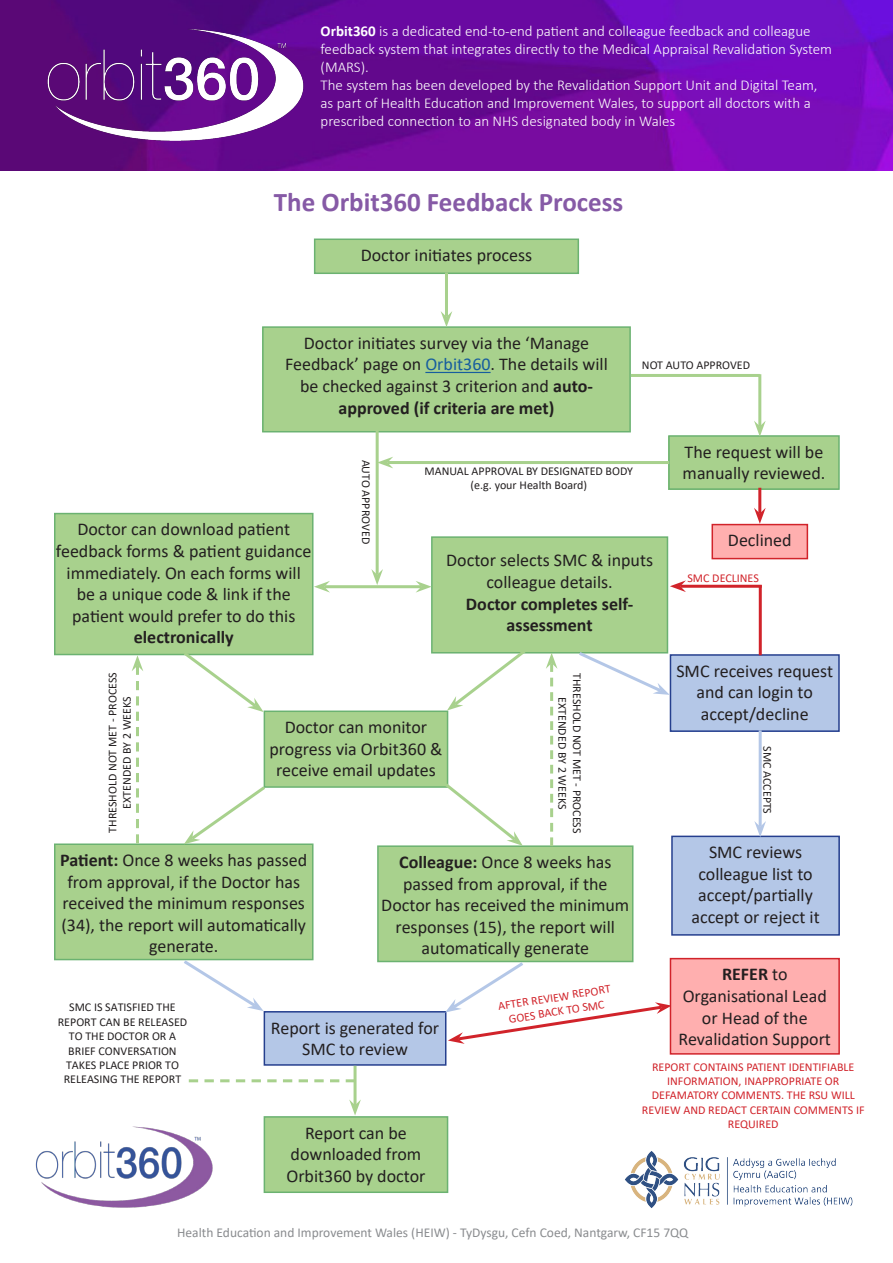
<style>
.page{position:relative;width:893px;height:1263px;background:#fff}
.page>*{position:absolute;margin:0;border:0;box-sizing:border-box;transform-origin:0 0}
.t1{font:700 27px "Calibri";color:#865aa6}
.t2{font:18px/21.6px "Calibri";color:#231f20;text-align:center}
.t3{font:700 18px "Calibri";color:#231f20}
.t4{font:300 15px/18px "Calibri";color:#fff}
.t5{font:13.5px "Calibri";color:#8a8c8f}
.t6{font:12px/14.4px "Calibri";color:#231f20;text-align:center}
.t7{font:12px/14.4px "Calibri";color:#d1232a;text-align:center}
.s1{font-weight:700}
.s2{color:#175d9e}
</style>
<div class="page">
<img style="left:0;top:0;width:893px;height:170px">
<img style="left:35px;top:1126px;width:178px;height:82px">
<img style="left:625px;top:1151px;width:228px;height:57px">
<div style="left:315px;top:239px;width:263px;height:34px;background:#a8d18d"></div>
<div style="left:314px;top:238px;width:265px;height:36px;border:2px solid #6bb271"></div>
<div style="left:263px;top:327px;width:367px;height:105px;background:#a8d18d"></div>
<hr style="left:425px;top:372px;width:66px;height:1px;background:#175d9e">
<div style="left:262px;top:326px;width:369px;height:106px;border:2px solid #6bb271"></div>
<hr style="left:445px;top:273px;width:3px;height:44px;background:#a8d18d">
<svg style="left:441px;top:311px;width:11px;height:16px"></svg>
<div style="left:669px;top:436px;width:170px;height:53px;background:#a8d18d"></div>
<div style="left:668px;top:435px;width:172px;height:55px;border:2px solid #6bb271"></div>
<div style="left:432px;top:537px;width:235px;height:116px;background:#a8d18d"></div>
<div style="left:431px;top:536px;width:237px;height:117px;border:2px solid #6bb271"></div>
<div style="left:55px;top:514px;width:258px;height:140px;background:#a8d18d"></div>
<div style="left:54px;top:513px;width:259px;height:142px;border:2px solid #6bb271"></div>
<div style="left:264px;top:711px;width:184px;height:76px;background:#a8d18d"></div>
<div style="left:264px;top:710px;width:184px;height:78px;border:2px solid #6bb271"></div>
<div style="left:55px;top:844px;width:258px;height:115px;background:#a8d18d"></div>
<div style="left:54px;top:843px;width:259px;height:117px;border:2px solid #6bb271"></div>
<div style="left:378px;top:846px;width:255px;height:115px;background:#a8d18d"></div>
<div style="left:377px;top:845px;width:256px;height:117px;border:2px solid #6bb271"></div>
<div style="left:264px;top:1117px;width:184px;height:75px;background:#a8d18d"></div>
<div style="left:264px;top:1116px;width:184px;height:77px;border:2px solid #6bb271"></div>
<div style="left:264px;top:1012px;width:182px;height:53px;background:#b4c7e7"></div>
<div style="left:264px;top:1011px;width:182px;height:55px;border:2px solid #253f8e"></div>
<div style="left:712px;top:525px;width:95px;height:34px;background:#ffafaf"></div>
<div style="left:711px;top:524px;width:97px;height:35px;border:2px solid #d1232a"></div>
<div style="left:670px;top:959px;width:169px;height:95px;background:#ffafaf"></div>
<div style="left:670px;top:958px;width:170px;height:97px;border:2px solid #d1232a"></div>
<div style="left:670px;top:655px;width:169px;height:76px;background:#b4c7e7"></div>
<div style="left:670px;top:654px;width:170px;height:78px;border:2px solid #253f8e"></div>
<div style="left:672px;top:836px;width:167px;height:99px;background:#b4c7e7"></div>
<div style="left:671px;top:836px;width:169px;height:100px;border:2px solid #253f8e"></div>
<hr style="left:631px;top:374px;width:129px;height:3px;background:#a8d18d">
<hr style="left:758px;top:374px;width:3px;height:52px;background:#a8d18d">
<svg style="left:754px;top:421px;width:12px;height:16px"></svg>
<hr style="left:376px;top:426px;width:3px;height:149px;background:#a8d18d">
<svg style="left:371px;top:569px;width:12px;height:16px"></svg>
<hr style="left:324px;top:585px;width:97px;height:3px;background:#a8d18d">
<svg style="left:314px;top:581px;width:16px;height:11px"></svg>
<svg style="left:416px;top:581px;width:16px;height:11px"></svg>
<hr style="left:388px;top:461px;width:281px;height:3px;background:#a8d18d">
<svg style="left:378px;top:457px;width:15px;height:11px"></svg>
<hr style="left:758px;top:488px;width:3px;height:25px;background:#d1232a">
<svg style="left:754px;top:508px;width:12px;height:16px"></svg>
<hr style="left:680px;top:585px;width:82px;height:3px;background:#d1232a">
<svg style="left:670px;top:580px;width:16px;height:12px"></svg>
<hr style="left:759px;top:585px;width:3px;height:70px;background:#d1232a">
<svg style="left:180px;top:652px;width:84px;height:60px"></svg>
<svg style="left:447px;top:650px;width:82px;height:60px"></svg>
<svg style="left:184px;top:783px;width:84px;height:61px"></svg>
<svg style="left:442px;top:780px;width:81px;height:66px"></svg>
<svg style="left:132px;top:655px;width:11px;height:188px"></svg>
<svg style="left:546px;top:653px;width:11px;height:193px"></svg>
<hr style="left:759px;top:730px;width:3px;height:97px;background:#b4c7e7">
<svg style="left:754px;top:821px;width:12px;height:16px"></svg>
<svg style="left:180px;top:957px;width:84px;height:54px"></svg>
<svg style="left:445px;top:959px;width:227px;height:85px"></svg>
<svg style="left:189px;top:1079px;width:165px;height:3px"></svg>
<hr style="left:354px;top:1066px;width:3px;height:39px;background:#a8d18d">
<svg style="left:349px;top:1099px;width:12px;height:16px"></svg>
<svg style="left:576px;top:649px;width:94px;height:46px"></svg>
<img style="left:36px;top:25px;width:270px;height:116px">
<p class="t4" style="left:321px;top:22px;width:513px"><span class="s1">Orbit360</span> is a dedicated end-to-end patient and colleague feedback and colleague feedback system that integrates directly to the Medical Appraisal Revalidation System (MARS).</p>
<p class="t4" style="left:321px;top:76px;width:499px">The system has been developed by the Revalidation Support Unit and Digital Team, as part of Health Education and Improvement Wales, to support all doctors with a prescribed connection to an NHS designated body in Wales</p>
<p class="t1" style="left:274px;top:183px;width:351px">The Orbit360 Feedback Process</p>
<p class="t2" style="left:361px;top:244px;width:173px">Doctor initiates process</p>
<p class="t2" style="left:304px;top:332px;width:287px">Doctor initiates survey via the ‘Manage</p>
<p class="t2" style="left:285px;top:353px;width:324px">Feedback’ page on <span class="s2">Orbit360</span>. The details will</p>
<p class="t2" style="left:300px;top:375px;width:294px">be checked against 3 criterion and <span class="s1">auto-</span></p>
<p class="t3" style="left:339px;top:395px;width:217px">approved (if criteria are met)</p>
<p class="t6" style="left:642px;top:357px;width:110px">NOT AUTO APPROVED</p>
<p class="t2" style="left:56px;top:518px;width:257px">Doctor can download patient feedback forms &amp; patient guidance immediately. On each forms will be a unique code &amp; link if the patient would prefer to do this <span class="s1">electronically</span></p>
<p class="t6" style="left:374px;top:460px;width:86px;rotate:90deg">AUTO APPROVED</p>
<p class="t6" style="left:424px;top:463px;width:210px">MANUAL APPROVAL BY DESIGNATED BODY</p>
<p class="t6" style="left:471px;top:478px;width:118px">(e.g. your Health Board)</p>
<p class="t2" style="left:446px;top:549px;width:208px">Doctor selects SMC &amp; inputs colleague details.</p>
<p class="t3" style="left:466px;top:591px;width:169px">Doctor completes self-</p>
<p class="t3" style="left:507px;top:612px;width:88px">assessment</p>
<p class="t6" style="left:105px;top:833px;width:162px;rotate:-90deg">THRESHOLD NOT MET - PROCESS<br>EXTENDED BY 2 WEEKS</p>
<p class="t2" style="left:269px;top:716px;width:175px">Doctor can monitor progress via Orbit360 &amp; receive email updates</p>
<p class="t6" style="left:584px;top:673px;width:162px;rotate:90deg">THRESHOLD NOT MET - PROCESS<br>EXTENDED BY 2 WEEKS</p>
<p class="t2" style="left:60px;top:849px;width:249px"><span class="s1">Patient:</span> Once 8 weeks has passed</p>
<p class="t2" style="left:67px;top:870px;width:234px">from approval, if the Doctor has</p>
<p class="t2" style="left:62px;top:892px;width:244px">received the minimum responses</p>
<p class="t2" style="left:61px;top:913px;width:246px">(34), the report will automatically</p>
<p class="t2" style="left:149px;top:935px;width:71px">generate.</p>
<p class="t2" style="left:381px;top:851px;width:250px"><span class="s1">Colleague:</span> Once 8 weeks has passed from approval, if the<br>Doctor has received the minimum responses (15), the report will automatically generate</p>
<p class="t2" style="left:683px;top:440px;width:144px;text-align:left">The request will be manually reviewed.</p>
<p class="t2" style="left:728px;top:529px;width:65px">Declined</p>
<p class="t7" style="left:687px;top:570px;width:73px">SMC DECLINES</p>
<p class="t2" style="left:676px;top:659px;width:158px">SMC receives request and can login to accept/decline</p>
<p class="t6" style="left:775px;top:746px;width:69px;rotate:90deg">SMC ACCEPTS</p>
<p class="t2" style="left:691px;top:841px;width:130px">SMC reviews colleague list to accept/partially accept or reject it</p>
<p class="t6" style="left:58px;top:1000px;width:131px">SMC IS SATISFIED THE<br>REPORT CAN BE RELEASED<br>TO THE DOCTOR OR A<br>BRIEF CONVERSATION<br>TAKES PLACE PRIOR TO<br>RELEASING THE REPORT</p>
<p class="t2" style="left:271px;top:1016px;width:170px">Report is generated for<br>SMC to review</p>
<p class="t2" style="left:286px;top:1121px;width:141px">Report can be downloaded from<br>Orbit360 by doctor</p>
<p class="t7" style="left:497px;top:999px;width:115px;rotate:-9deg">AFTER REVIEW REPORT<br>GOES BACK TO SMC</p>
<p class="t2" style="left:679px;top:963px;width:154px"><span class="s1">REFER</span> to<br>Organisational Lead or Head of the<br>Revalidation Support</p>
<p class="t7" style="left:652px;top:1059px;width:204px">REPORT CONTAINS PATIENT IDENTIFIABLE</p>
<p class="t7" style="left:667px;top:1073px;width:174px">INFORMATION, INAPPROPRIATE OR</p>
<p class="t7" style="left:652px;top:1088px;width:205px">DEFAMATORY COMMENTS. THE RSU WILL</p>
<p class="t7" style="left:642px;top:1102px;width:224px">REVIEW AND REDACT CERTAIN COMMENTS IF</p>
<p class="t7" style="left:728px;top:1117px;width:52px">REQUIRED</p>
<p class="t5" style="left:177px;top:1223px;width:513px">Health Education and Improvement Wales (HEIW) - TyDysgu, Cefn Coed, Nantgarw, CF15 7QQ</p>
</div>
